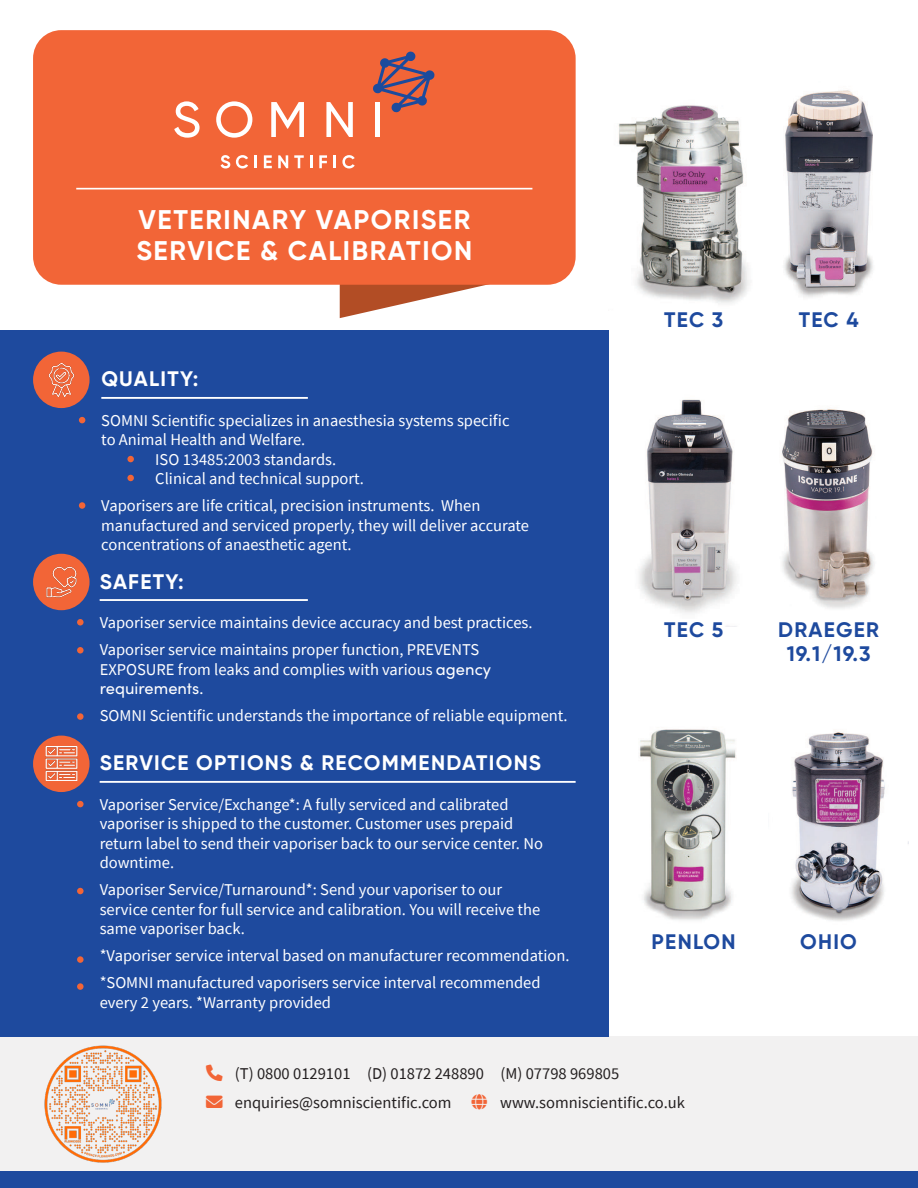
<style>
.page{position:relative;width:918px;height:1188px;background:#fff}
.page>*{position:absolute;margin:0;border:0;box-sizing:border-box;transform-origin:0 0}
.t1{font:700 27px/31px "Gilroy";letter-spacing:.06em;color:#fff}
.t2{font:700 21px "Gilroy";letter-spacing:.06em;color:#fff}
.t3{font:700 21px "Gilroy";letter-spacing:.06em;color:#1e4a9e}
.t4{font:16.5px/19.5px "Source Sans Pro";color:#fff}
.t5{font:16.5px "Source Sans Pro";color:#231f20}
.s1{font-family:"Sofia Pro"}
.s2{color:#f26537}
</style>
<div class="page">
<div style="left:0;top:1036px;width:918px;height:136px;background:#f2f1f1"></div>
<div style="left:0;top:330px;width:608px;height:707px;background:#1e4a9e"></div>
<div style="left:0;top:1172px;width:918px;height:16px;background:#1e4a9e"></div>
<svg style="left:340px;top:285px;width:146px;height:33px"></svg>
<div style="left:33px;top:30px;width:543px;height:255px;background:#f26537;border-radius:28px"></div>
<svg style="left:373px;top:52px;width:61px;height:60px"></svg>
<svg style="left:174px;top:101px;width:26px;height:37px"></svg>
<svg style="left:216px;top:101px;width:36px;height:37px"></svg>
<svg style="left:271px;top:102px;width:33px;height:35px"></svg>
<svg style="left:326px;top:102px;width:27px;height:35px"></svg>
<div style="left:375px;top:102px;width:5px;height:35px;background:#fff"></div>
<svg style="left:221px;top:155px;width:9px;height:13px"></svg>
<svg style="left:236px;top:155px;width:12px;height:13px"></svg>
<svg style="left:254px;top:155px;width:3px;height:13px"></svg>
<svg style="left:264px;top:155px;width:8px;height:13px"></svg>
<svg style="left:278px;top:155px;width:10px;height:13px"></svg>
<svg style="left:294px;top:155px;width:10px;height:13px"></svg>
<svg style="left:310px;top:155px;width:2px;height:13px"></svg>
<svg style="left:319px;top:155px;width:8px;height:13px"></svg>
<svg style="left:333px;top:155px;width:3px;height:13px"></svg>
<svg style="left:342px;top:155px;width:13px;height:13px"></svg>
<hr style="left:76px;top:188px;width:456px;height:1px;background:#fff">
<div style="left:77px;top:713px;width:7px;height:7px;background:#f26537;border-radius:50%"></div>
<hr style="left:100px;top:599px;width:208px;height:2px;background:#fff">
<div style="left:77px;top:619px;width:7px;height:7px;background:#f26537;border-radius:50%"></div>
<div style="left:77px;top:647px;width:7px;height:7px;background:#f26537;border-radius:50%"></div>
<div style="left:33px;top:554px;width:57px;height:56px;background:#f26537;border-radius:50%"></div>
<img style="left:46px;top:566px;width:31px;height:32px">
<hr style="left:100px;top:781px;width:476px;height:2px;background:#fff">
<div style="left:77px;top:801px;width:7px;height:6px;background:#f26537;border-radius:50%"></div>
<div style="left:77px;top:888px;width:7px;height:6px;background:#f26537;border-radius:50%"></div>
<div style="left:33px;top:736px;width:57px;height:56px;background:#f26537;border-radius:50%"></div>
<img style="left:45px;top:747px;width:33px;height:34px">
<img style="left:44px;top:1045px;width:118px;height:118px">
<hr style="left:101px;top:397px;width:207px;height:2px;background:#fff">
<svg style="left:79px;top:417px;width:6px;height:6px"></svg>
<div style="left:33px;top:352px;width:57px;height:56px;background:#f26537;border-radius:50%"></div>
<img style="left:48px;top:363px;width:27px;height:34px">
<div style="left:79px;top:502px;width:6px;height:7px;background:#f26537;border-radius:50%"></div>
<div style="left:127px;top:456px;width:7px;height:6px;background:#f26537;border-radius:50%"></div>
<div style="left:127px;top:475px;width:7px;height:6px;background:#f26537;border-radius:50%"></div>
<div style="left:77px;top:956px;width:7px;height:7px;background:#f26537;border-radius:50%"></div>
<div style="left:77px;top:983px;width:7px;height:7px;background:#f26537;border-radius:50%"></div>
<img style="left:618px;top:105px;width:131px;height:198px">
<img style="left:784px;top:90px;width:89px;height:207px">
<img style="left:639px;top:399px;width:98px;height:227px">
<img style="left:782px;top:409px;width:93px;height:200px">
<img style="left:639px;top:729px;width:97px;height:191px">
<img style="left:791px;top:732px;width:118px;height:189px">
<p class="t1" style="left:136px;top:204px;width:338px">VETERINARY VAPORISER<br>SERVICE &amp; CALIBRATION</p>
<p class="t2" style="left:101px;top:366px;width:98px">QUALITY:</p>
<p class="t4" style="left:101px;top:411px;width:410px">SOMNI Scientific specializes in anaesthesia systems specific to Animal Health and Welfare.</p>
<p class="t4" style="left:155px;top:450px;width:182px">ISO 13485:2003 standards.</p>
<p class="t4" style="left:155px;top:469px;width:210px">Clinical and technical support.</p>
<p class="t4" style="left:101px;top:496px;width:429px">Vaporisers are life critical, precision instruments. When manufactured and serviced properly, they will deliver accurate concentrations of anaesthetic agent.</p>
<p class="t2" style="left:100px;top:568px;width:86px">SAFETY:</p>
<p class="t4" style="left:100px;top:613px;width:434px">Vaporiser service maintains device accuracy and best practices.</p>
<p class="t4" style="left:100px;top:640px;width:381px">Vaporiser service maintains proper function, PREVENTS</p>
<p class="t4" style="left:100px;top:659px;width:393px">EXPOSURE from leaks and complies with various <span class="s1">agency requirements.</span></p>
<p class="t4" style="left:100px;top:706px;width:470px">SOMNI Scientific understands the importance of reliable equipment.</p>
<p class="t2" style="left:100px;top:750px;width:443px">SERVICE OPTIONS &amp; RECOMMENDATIONS</p>
<p class="t4" style="left:100px;top:795px;width:410px">Vaporiser Service/Exchange*: A fully serviced and calibrated</p>
<p class="t4" style="left:100px;top:814px;width:415px">vaporiser is shipped to the customer. Customer uses prepaid</p>
<p class="t4" style="left:100px;top:834px;width:445px">return label to send their vaporiser back to our service center. No downtime.</p>
<p class="t4" style="left:100px;top:880px;width:404px">Vaporiser Service/Turnaround*: Send your vaporiser to our</p>
<p class="t4" style="left:100px;top:900px;width:442px">service center for full service and calibration. You will receive the</p>
<p class="t4" style="left:100px;top:919px;width:147px">same vaporiser back.</p>
<p class="t4" style="left:100px;top:946px;width:471px">*Vaporiser service interval based on manufacturer recommendation.</p>
<p class="t4" style="left:100px;top:973px;width:442px">*SOMNI manufactured vaporisers service interval recommended every 2 years. *Warranty provided</p>
<p class="t3" style="left:664px;top:306px;width:61px">TEC 3</p>
<p class="t3" style="left:799px;top:306px;width:61px">TEC 4</p>
<p class="t3" style="left:664px;top:617px;width:61px">TEC 5</p>
<p class="t3" style="left:778px;top:617px;width:102px">DRAEGER</p>
<p class="t3" style="left:787px;top:641px;width:85px">19.1/19.3</p>
<p class="t3" style="left:652px;top:928px;width:85px">PENLON</p>
<p class="t3" style="left:800px;top:928px;width:58px">OHIO</p>
<p class="t5" style="left:235px;top:1063px;width:386px">(T) 0800 0129101 (D) 01872 248890 (M) 07798 969805</p>
<p class="t5" style="left:206px;top:1092px;width:247px"><span class="s2">✉</span> enquiries@somniscientific.com</p>
<p class="t5" style="left:500px;top:1092px;width:186px">www.somniscientific.co.uk</p>
</div>
